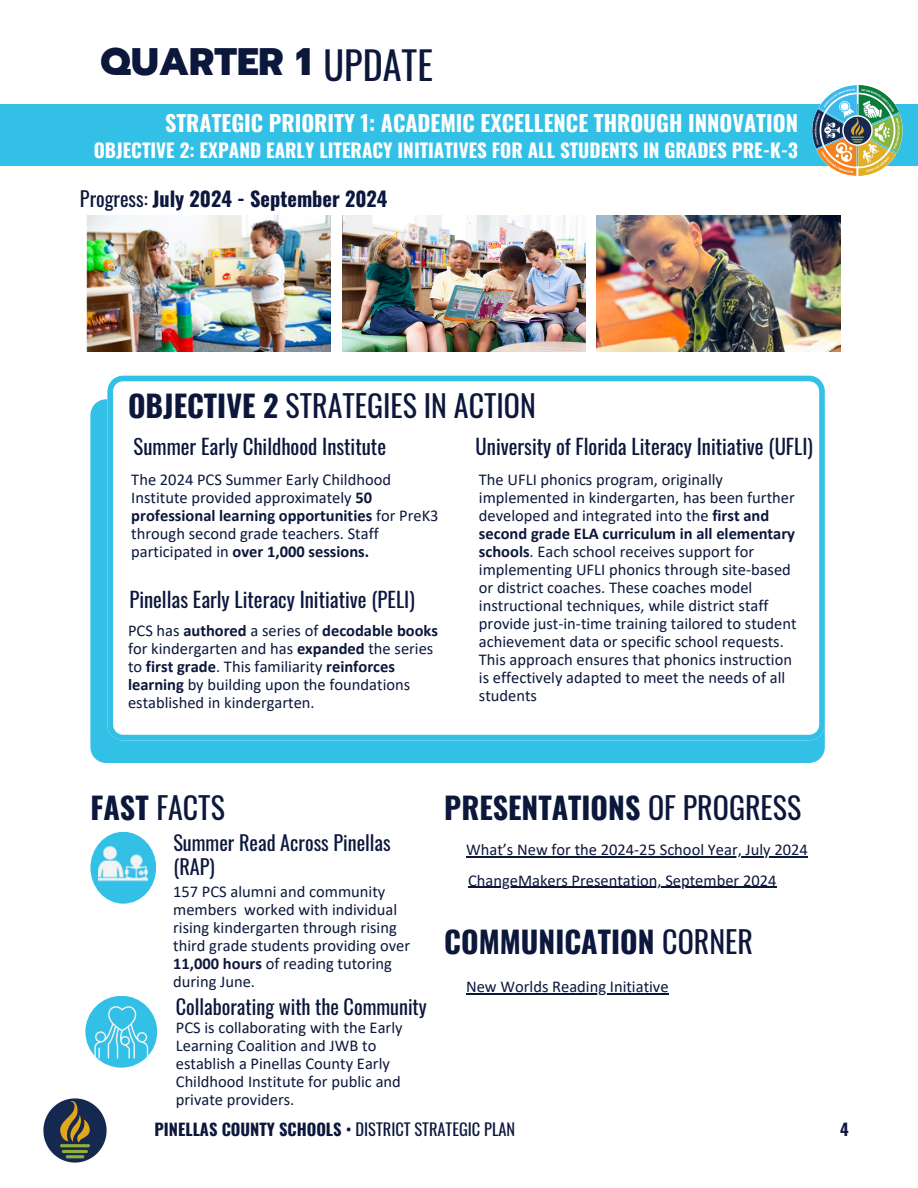
<style>
.page{position:relative;width:918px;height:1188px;background:#fff}
.page>*{position:absolute;margin:0;border:0;box-sizing:border-box;transform-origin:0 0}
.t1{font:800 38.25px "Prompt";color:#0c173c}
.t2{font:38.25px "Oswald";color:#0c173c}
.t3{font:700 30px "Oswald";color:#0c173c}
.t4{font:30px "Oswald";color:#0c173c}
.t5{font:700 22.05px "Oswald";color:#fff}
.t6{font:20.85px "Oswald";color:#0c173c}
.t7{font:20.25px/23.7px "Oswald";color:#0c173c}
.t8{font:700 20.25px "Oswald";color:#0c173c}
.t9{font:700 19.05px "Oswald";color:#fff}
.t10{font:16.5px/18px "Calibri";color:#0c173c}
.t11{font:16.5px "Oswald";color:#0c173c}
.t12{font:700 16.5px "Oswald";color:#0c173c}
.s1{font-weight:400}
.s2{font-weight:700}
</style>
<div class="page">
<img style="left:87px;top:215px;width:244px;height:136px">
<img style="left:342px;top:215px;width:243px;height:136px">
<img style="left:596px;top:215px;width:245px;height:136px">
<img style="left:43px;top:1098px;width:64px;height:65px">
<div style="left:90px;top:399px;width:735px;height:364px;background:#32c0e6"></div>
<svg style="left:107px;top:376px;width:718px;height:364px"></svg>
<div style="left:0;top:105px;width:918px;height:61px;background:#32c0e6"></div>
<img style="left:808px;top:85px;width:98px;height:91px">
<div style="left:85px;top:996px;width:72px;height:72px;background:#32c0e6;border-radius:50%"></div>
<svg style="left:94px;top:1005px;width:54px;height:54px"></svg>
<div style="left:90px;top:832px;width:66px;height:72px;background:#32c0e6;border-radius:50%"></div>
<img style="left:98px;top:845px;width:50px;height:37px">
<hr style="left:466px;top:993px;width:203px;height:1px;background:#0c173c">
<hr style="left:466px;top:856px;width:342px;height:2px;background:#0c173c">
<hr style="left:468px;top:887px;width:308px;height:1px;background:#0c173c">
<h4 class="t1" style="left:101px;top:34px;width:212px">QUARTER 1</h4>
<p class="t2" style="left:324px;top:35px;width:111px">UPDATE</p>
<h6 class="t5" style="left:165px;top:106px;width:634px">STRATEGIC PRIORITY 1: ACADEMIC EXCELLENCE THROUGH INNOVATION</h6>
<p class="t9" style="left:94px;top:136px;width:706px">OBJECTIVE 2: EXPAND EARLY LITERACY INITIATIVES FOR ALL STUDENTS IN GRADES PRE-K-3</p>
<h6 class="t8" style="left:80px;top:182px;width:309px"><span class="s1">Progress:</span> July 2024 - September 2024</h6>
<p class="t4" style="left:128px;top:382px;width:409px"><span class="s2">OBJECTIVE 2</span> STRATEGIES IN ACTION</p>
<p class="t6" style="left:476px;top:430px;width:339px">University of Florida Literacy Initiative (UFLI)</p>
<h4 class="t10" style="left:479px;top:472px;width:319px">The UFLI phonics program, originally implemented in kindergarten, has been further developed and integrated into the <span class="s2">first and second grade ELA curriculum in all elementary schools</span>. Each school receives support for implementing UFLI phonics through site-based or district coaches. These coaches model instructional techniques, while district staff provide just-in-time training tailored to student achievement data or specific school requests.<br>This approach ensures that phonics instruction is effectively adapted to meet the needs of all students</h4>
<h3 class="t6" style="left:134px;top:430px;width:254px">Summer Early Childhood Institute</h3>
<h4 class="t10" style="left:131px;top:472px;width:309px">The 2024 PCS Summer Early Childhood Institute provided approximately <span class="s2">50 professional learning opportunities</span> for PreK3 through second grade teachers. Staff participated in <span class="s2">over 1,000 sessions.</span></h4>
<h6 class="t6" style="left:129px;top:583px;width:287px">Pinellas Early Literacy Initiative (PELI)</h6>
<p class="t10" style="left:128px;top:622px;width:312px">PCS has <span class="s2">authored</span> a series of <span class="s2">decodable books </span>for kindergarten and has <span class="s2">expanded</span> the series to <span class="s2">first grade</span>. This familiarity <span class="s2">reinforces learning</span> by building upon the foundations established in kindergarten.</p>
<h6 class="t4" style="left:90px;top:784px;width:136px"><span class="s2">FAST</span> FACTS</h6>
<p class="t7" style="left:173px;top:830px;width:219px">Summer Read Across Pinellas (RAP)</p>
<h5 class="t10" style="left:173px;top:884px;width:238px">157 PCS alumni and community members worked with individual rising kindergarten through rising third grade students providing over<br><span class="s2">11,000 hours</span> of reading tutoring during June.</h5>
<h1 class="t7" style="left:176px;top:994px;width:252px">Collaborating with the Community</h1>
<h2 class="t10" style="left:176px;top:1020px;width:228px">PCS is collaborating with the Early<br>Learning Coalition and JWB to establish a Pinellas County Early<br>Childhood Institute for public and private providers.</h2>
<p class="t3" style="left:444px;top:784px;width:358px">PRESENTATIONS <span class="s1">OF PROGRESS</span></p>
<p class="t10" style="left:466px;top:842px;width:343px">What’s New for the 2024-25 School Year, July 2024</p>
<p class="t10" style="left:468px;top:872px;width:310px">ChangeMakers Presentation, September 2024</p>
<h4 class="t3" style="left:444px;top:918px;width:310px">COMMUNICATION <span class="s1">CORNER</span></h4>
<p class="t10" style="left:466px;top:979px;width:204px">New Worlds Reading Initiative</p>
<p class="t11" style="left:155px;top:1116px;width:362px"><span class="s2">PINELLAS COUNTY SCHOOLS</span> • DISTRICT STRATEGIC PLAN</p>
<h6 class="t12" style="left:840px;top:1116px;width:10px">4</h6>
</div>
